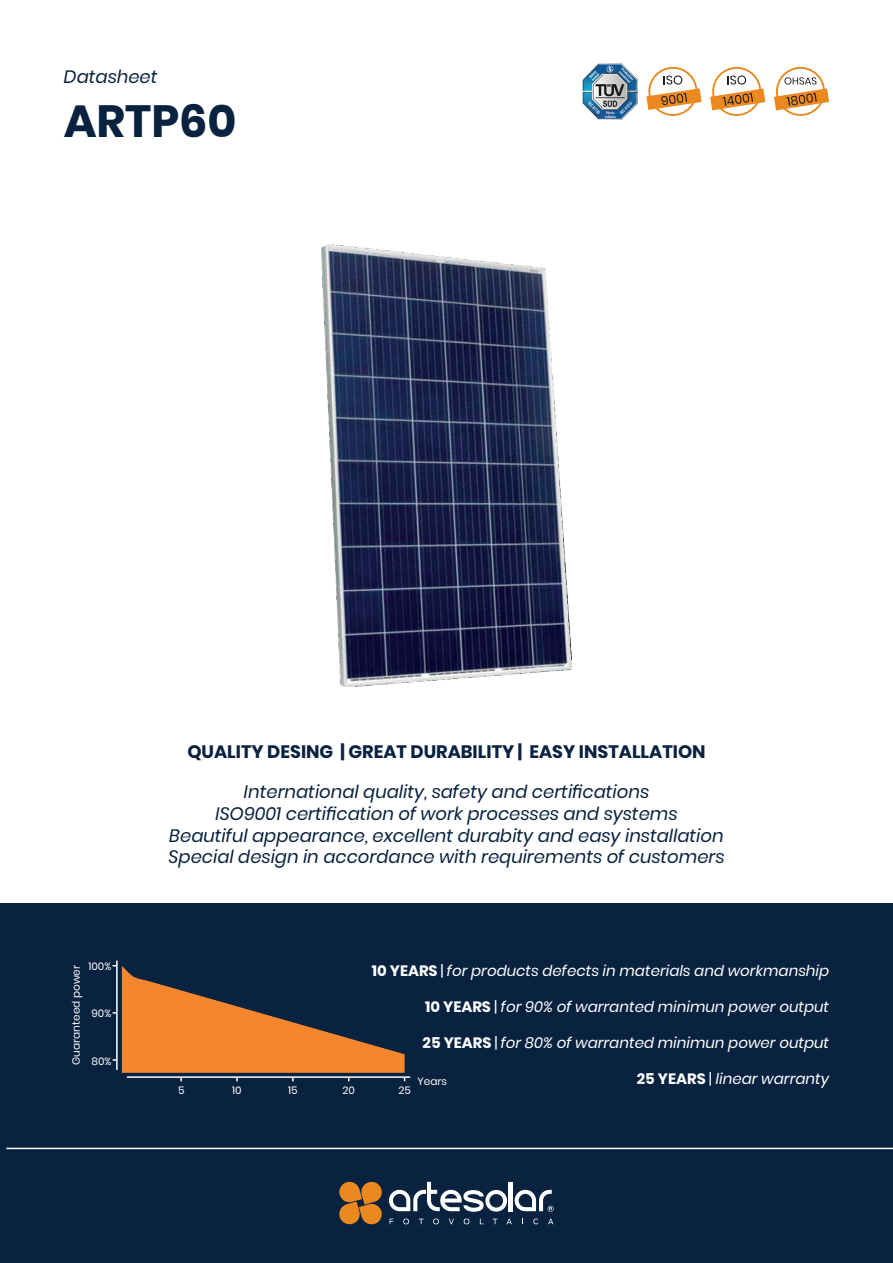
<style>
.page{position:relative;width:893px;height:1263px;background:#fff}
.page>*{position:absolute;margin:0;border:0;box-sizing:border-box;transform-origin:0 0}
.t1{font:700 45px "Poppins";color:#08223f}
.t2{font:italic 18px/21.6px "Poppins";color:#08223f;text-align:center}
.t3{font:700 18px "Poppins";color:#08223f}
.t4{font:italic 15px "Poppins";color:#fff}
.t5{font:10.5px "Poppins";color:#fff}
.s1{font-weight:700;font-style:normal}
.s2{font-style:normal}
</style>
<div class="page">
<img style="left:321px;top:244px;width:251px;height:442px">
<img style="left:583px;top:64px;width:55px;height:55px">
<div style="left:0;top:904px;width:893px;height:359px;background:#08223f"></div>
<hr style="left:6px;top:1148px;width:887px;height:1px;background:#fff">
<svg style="left:339px;top:1181px;width:43px;height:44px"></svg>
<hr style="left:509px;top:1182px;width:4px;height:29px;background:#fff">
<svg style="left:389px;top:1182px;width:118px;height:30px"></svg>
<svg style="left:515px;top:1190px;width:39px;height:22px"></svg>
<svg style="left:403px;top:1218px;width:6px;height:6px"></svg>
<svg style="left:419px;top:1218px;width:5px;height:6px"></svg>
<svg style="left:433px;top:1218px;width:6px;height:6px"></svg>
<svg style="left:449px;top:1219px;width:5px;height:5px"></svg>
<svg style="left:464px;top:1218px;width:5px;height:6px"></svg>
<svg style="left:493px;top:1218px;width:4px;height:6px"></svg>
<svg style="left:507px;top:1218px;width:5px;height:6px"></svg>
<svg style="left:533px;top:1218px;width:5px;height:6px"></svg>
<svg style="left:548px;top:1218px;width:5px;height:6px"></svg>
<svg style="left:646px;top:67px;width:56px;height:49px"></svg>
<svg style="left:710px;top:67px;width:55px;height:49px"></svg>
<svg style="left:774px;top:67px;width:55px;height:49px"></svg>
<hr style="left:116px;top:961px;width:2px;height:109px;background:#fff">
<hr style="left:127px;top:1076px;width:283px;height:2px;background:#fff">
<svg style="left:113px;top:965px;width:292px;height:116px"></svg>
<p class="t2" style="left:64px;top:66px;width:95px">Datasheet</p>
<h1 class="t1" style="left:64px;top:95px;width:174px">ARTP60</h1>
<p class="t3" style="left:187px;top:741px;width:520px">QUALITY DESING | GREAT DURABILITY | EASY INSTALLATION</p>
<p class="t5" style="left:88px;top:961px;width:24px">100%</p>
<p class="t5" style="left:70px;top:1065px;width:101px;rotate:-90deg">Guaranteed power</p>
<p class="t5" style="left:92px;top:1007px;width:21px">90%</p>
<p class="t5" style="left:92px;top:1055px;width:21px">80%</p>
<p class="t2" style="left:168px;top:781px;width:558px">International quality, safety and certifications<br>ISO9001 certification of work processes and systems<br>Beautiful appearance, excellent durabity and easy installation Special design in accordance with requirements of customers</p>
<p class="t5" style="left:178px;top:1084px;width:8px">5</p>
<p class="t4" style="left:372px;top:962px;width:459px"><span class="s1">10 YEARS</span> <span class="s2">|</span> for products defects in materials and workmanship</p>
<p class="t4" style="left:425px;top:998px;width:405px"><span class="s1">10 YEARS</span> <span class="s2">|</span> for 90% of warranted minimun power output</p>
<p class="t4" style="left:423px;top:1034px;width:408px"><span class="s1">25 YEARS</span> <span class="s2">|</span> for 80% of warranted minimun power output</p>
<p class="t4" style="left:637px;top:1070px;width:194px"><span class="s1">25 YEARS</span> <span class="s2">|</span> linear warranty</p>
<p class="t5" style="left:418px;top:1075px;width:31px">Years</p>
<p class="t5" style="left:232px;top:1084px;width:11px">10</p>
<p class="t5" style="left:288px;top:1084px;width:11px">15</p>
<p class="t5" style="left:343px;top:1084px;width:14px">20</p>
<p class="t5" style="left:398px;top:1084px;width:14px">25</p>
</div>
